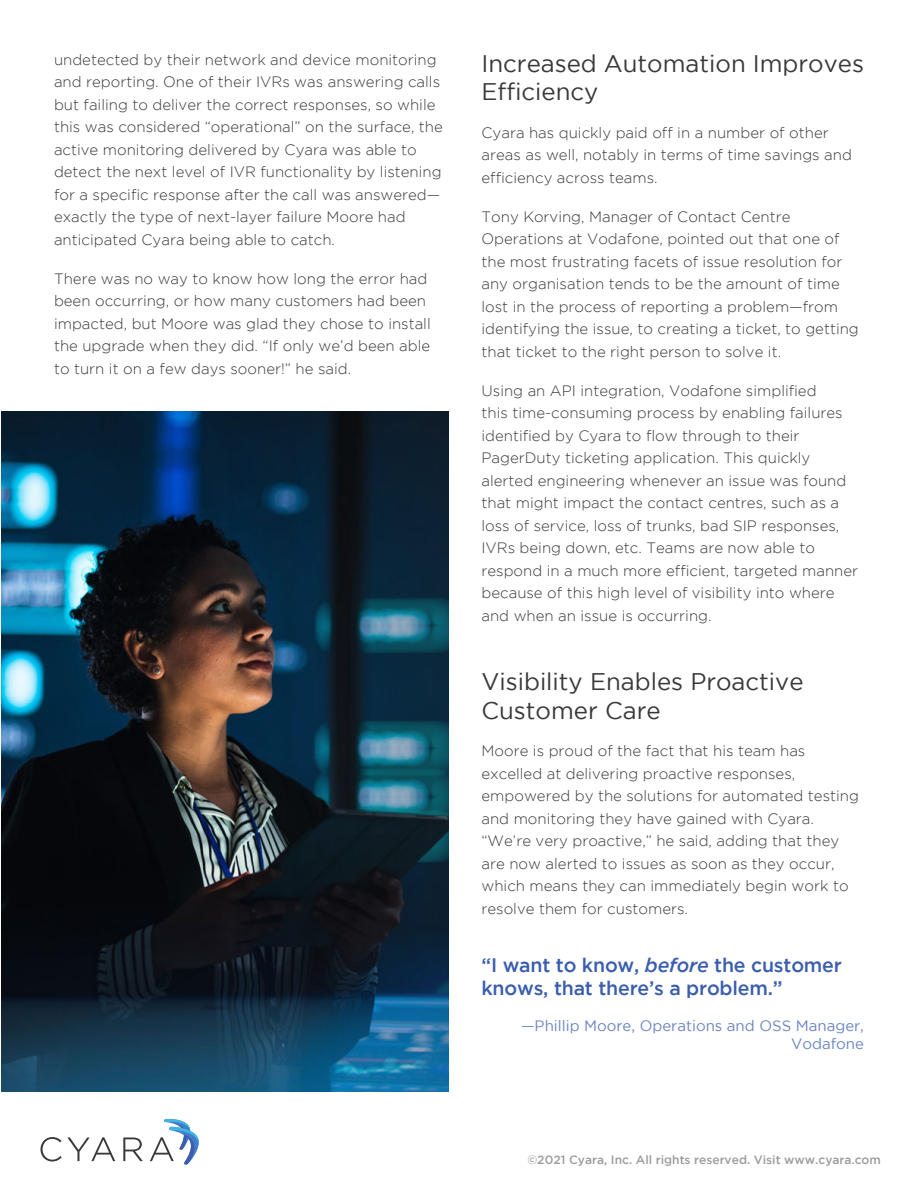
<style>
.page{position:relative;width:918px;height:1188px;background:#fff}
.page>*{position:absolute;margin:0;border:0;box-sizing:border-box;transform-origin:0 0}
.Subhead_Gray{font:24px/28.8px "Gotham";color:#373a36}
.t1{font:500 19.5px/23.4px "Gotham";letter-spacing:-.01em;color:#3a5dae}
.Paragraph_text{font:300 15px/22.5px "Gotham";color:#373a36}
.Quote_attribution{font:15px/18px "Gotham";color:#6b86c2;text-align:right}
.Copyright{font:500 12px "Gotham";color:#9b9d9b}
.s1{font-style:italic}
</style>
<div class="page">
<img style="left:1px;top:411px;width:447px;height:681px">
<svg style="left:41px;top:1137px;width:74px;height:25px"></svg>
<svg style="left:123px;top:1137px;width:20px;height:24px"></svg>
<svg style="left:150px;top:1119px;width:49px;height:46px"></svg>
<p class="Paragraph_text" style="left:54px;top:48px;width:390px">undetected by their network and device monitoring and reporting. One of their IVRs was answering calls but failing to deliver the correct responses, so while this was considered “operational” on the surface, the active monitoring delivered by Cyara was able to detect the next level of IVR functionality by listening for a specific response after the call was answered— exactly the type of next-layer failure Moore had anticipated Cyara being able to catch.</p>
<p class="Paragraph_text" style="left:54px;top:267px;width:378px">There was no way to know how long the error had been occurring, or how many customers had been impacted, but Moore was glad they chose to install the upgrade when they did. “If only we’d been able to turn it on a few days sooner!” he said.</p>
<p class="Subhead_Gray" style="left:482px;top:48px;width:384px">Increased Automation Improves<br>Efficiency</p>
<p class="Paragraph_text" style="left:482px;top:121px;width:372px">Cyara has quickly paid off in a number of other areas as well, notably in terms of time savings and efficiency across teams.</p>
<p class="Paragraph_text" style="left:482px;top:205px;width:379px">Tony Korving, Manager of Contact Centre Operations at Vodafone, pointed out that one of the most frustrating facets of issue resolution for any organisation tends to be the amount of time lost in the process of reporting a problem—from identifying the issue, to creating a ticket, to getting that ticket to the right person to solve it.</p>
<p class="Paragraph_text" style="left:482px;top:379px;width:378px">Using an API integration, Vodafone simplified<br>this time-consuming process by enabling failures identified by Cyara to flow through to their PagerDuty ticketing application. This quickly alerted engineering whenever an issue was found that might impact the contact centres, such as a loss of service, loss of trunks, bad SIP responses, IVRs being down, etc. Teams are now able to respond in a much more efficient, targeted manner because of this high level of visibility into where and when an issue is occurring.</p>
<p class="Subhead_Gray" style="left:482px;top:667px;width:324px">Visibility Enables Proactive<br>Customer Care</p>
<p class="Paragraph_text" style="left:482px;top:740px;width:379px">Moore is proud of the fact that his team has excelled at delivering proactive responses, empowered by the solutions for automated testing and monitoring they have gained with Cyara. “We’re very proactive,” he said, adding that they are now alerted to issues as soon as they occur, which means they can immediately begin work to resolve them for customers.</p>
<p class="t1" style="left:482px;top:953px;width:362px">“I want to know, <span class="s1">before</span> the customer knows, that there’s a problem.”</p>
<p class="Quote_attribution" style="left:521px;top:1017px;width:344px">—Phillip Moore, Operations and OSS Manager,<br>Vodafone</p>
<p class="Copyright" style="left:527px;top:1153px;width:355px">©2021 Cyara, Inc. All rights reserved. Visit www.cyara.com</p>
</div>
